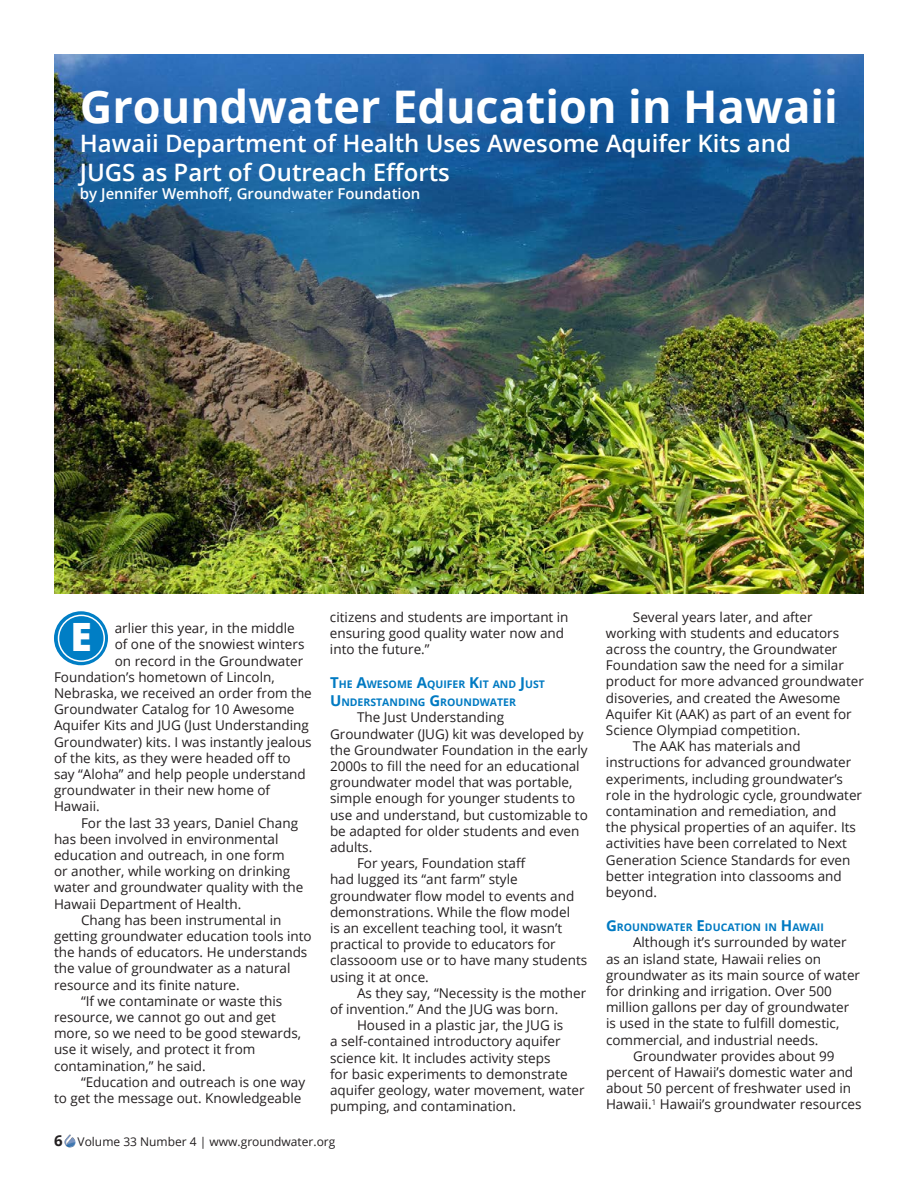
<style>
.page{position:relative;width:918px;height:1188px;background:#fff}
.page>*{position:absolute;margin:0;border:0;box-sizing:border-box;transform-origin:0 0}
.Headline{font:700 45px "Open Sans";color:#fff}
.t1{font:800 39px "Open Sans";color:#fff}
.Subhead{font:600 24px/28.8px "Open Sans";color:#fff}
.Byline{font:600 15px "Open Sans";color:#fff}
.Paragraph_text{font:13.5px/16.2px "Open Sans";color:#231f20}
.t2{font:12px "Open Sans";color:#231f20}
.Section_Heading{font:700 10.5px/18px "Open Sans";color:#007ac2}
.s1{font-size:15px}
.s2{font-weight:700;font-size:15px}
</style>
<div class="page">
<div style="left:54px;top:611px;width:54px;height:54px;background:#007ec5;border-radius:50%"></div>
<div style="left:58px;top:615px;width:47px;height:47px;border:2px solid #fff;border-radius:50%"></div>
<img style="left:54px;top:54px;width:810px;height:540px">
<img style="left:64px;top:1134px;width:11px;height:14px">
<p class="Headline" style="left:80px;top:75px;width:760px">Groundwater Education in Hawaii</p>
<p class="Subhead" style="left:80px;top:128px;width:713px">Hawaii Department of Health Uses Awesome Aquifer Kits and<br>JUGS as Part of Outreach Efforts</p>
<p class="Byline" style="left:80px;top:183px;width:342px">by Jennifer Wemhoff, Groundwater Foundation</p>
<p class="t1" style="left:70px;top:607px;width:23px">E</p>
<p class="Paragraph_text" style="left:115px;top:620px;width:181px">arlier this year, in the middle</p>
<p class="Paragraph_text" style="left:115px;top:636px;width:191px">of one of the snowiest winters</p>
<p class="Paragraph_text" style="left:115px;top:652px;width:190px">on record in the Groundwater</p>
<p class="Paragraph_text" style="left:54px;top:668px;width:222px">Foundation’s hometown of Lincoln,</p>
<p class="Paragraph_text" style="left:54px;top:685px;width:259px">Nebraska, we received an order from the</p>
<p class="Paragraph_text" style="left:54px;top:701px;width:242px">Groundwater Catalog for 10 Awesome</p>
<p class="Paragraph_text" style="left:54px;top:717px;width:256px">Aquifer Kits and JUG (Just Understanding</p>
<p class="Paragraph_text" style="left:54px;top:733px;width:259px">Groundwater) kits. I was instantly jealous</p>
<p class="Paragraph_text" style="left:54px;top:749px;width:238px">of the kits, as they were headed off to</p>
<p class="Paragraph_text" style="left:54px;top:766px;width:253px">say “Aloha” and help people understand</p>
<p class="Paragraph_text" style="left:54px;top:782px;width:218px">groundwater in their new home of</p>
<p class="Paragraph_text" style="left:54px;top:798px;width:47px">Hawaii.</p>
<p class="Paragraph_text" style="left:54px;top:814px;width:251px;text-indent:27px">For the last 33 years, Daniel Chang has been involved in environmental education and outreach, in one form<br>or another, while working on drinking water and groundwater quality with the Hawaii Department of Health.</p>
<p class="Paragraph_text" style="left:54px;top:911px;width:259px;text-indent:27px">Chang has been instrumental in getting groundwater education tools into the hands of educators. He understands the value of groundwater as a natural resource and its finite nature.</p>
<p class="Paragraph_text" style="left:54px;top:992px;width:249px;text-indent:27px">“If we contaminate or waste this resource, we cannot go out and get more, so we need to be good stewards, use it wisely, and protect it from contamination,” he said.</p>
<p class="Paragraph_text" style="left:54px;top:1073px;width:253px;text-align:right">“Education and outreach is one way<br>to get the message out. Knowledgeable</p>
<p class="Paragraph_text" style="left:330px;top:608px;width:240px">citizens and students are important in ensuring good quality water now and into the future.”</p>
<p class="Section_Heading" style="left:330px;top:675px;width:216px"><span class="s1">T</span>HE <span class="s1">A</span>WESOME <span class="s1">A</span>QU IFER <span class="s1">K</span>IT AND <span class="s1">J</span>UST<br><span class="s1">U</span>NDERSTANDING <span class="s1">G</span> ROUNDWATER</p>
<p class="Paragraph_text" style="left:330px;top:709px;width:259px;text-indent:27px">The Just Understanding Groundwater (JUG) kit was developed by the Groundwater Foundation in the early 2000s to fill the need for an educational groundwater model that was portable, simple enough for younger students to use and understand, but customizable to be adapted for older students and even adults.</p>
<p class="Paragraph_text" style="left:330px;top:855px;width:259px;text-indent:27px">For years, Foundation staff<br>had lugged its “ant farm” style groundwater flow model to events and demonstrations. While the flow model<br>is an excellent teaching tool, it wasn’t practical to provide to educators for classooom use or to have many students using it at once.</p>
<p class="Paragraph_text" style="left:330px;top:984px;width:258px;text-indent:27px">As they say, “Necessity is the mother of invention.” And the JUG was born.</p>
<p class="Paragraph_text" style="left:330px;top:1017px;width:256px;text-indent:27px">Housed in a plastic jar, the JUG is<br>a self-contained introductory aquifer science kit. It includes activity steps<br>for basic experiments to demonstrate aquifer geology, water movement, water pumping, and contamination.</p>
<p class="t2" style="left:54px;top:1134px;width:283px"><span class="s2">6</span> Volume 33 Number 4 | www.groundwater.org</p>
<p class="Paragraph_text" style="left:606px;top:608px;width:260px;text-indent:27px">Several years later, and after working with students and educators across the country, the Groundwater Foundation saw the need for a similar product for more advanced groundwater disoveries, and created the Awesome Aquifer Kit (AAK) as part of an event for Science Olympiad competition.</p>
<p class="Paragraph_text" style="left:606px;top:738px;width:258px;text-indent:27px">The AAK has materials and instructions for advanced groundwater experiments, including groundwater’s role in the hydrologic cycle, groundwater contamination and remediation, and<br>the physical properties of an aquifer. Its activities have been correlated to Next Generation Science Standards for even better integration into classooms and beyond.</p>
<p class="Section_Heading" style="left:606px;top:918px;width:219px"><span class="s1">G</span> ROU NDWATER <span class="s1">E</span> DUCATION IN <span class="s1">H</span>AWAII</p>
<p class="Paragraph_text" style="left:606px;top:934px;width:256px;text-indent:27px">Although it’s surrounded by water as an island state, Hawaii relies on groundwater as its main source of water for drinking and irrigation. Over 500 million gallons per day of groundwater is used in the state to fulfill domestic, commercial, and industrial needs.</p>
<p class="Paragraph_text" style="left:606px;top:1047px;width:257px;text-indent:27px">Groundwater provides about 99 percent of Hawaii’s domestic water and about 50 percent of freshwater used in Hawaii.<sup>1</sup> Hawaii’s groundwater resources</p>
</div>
